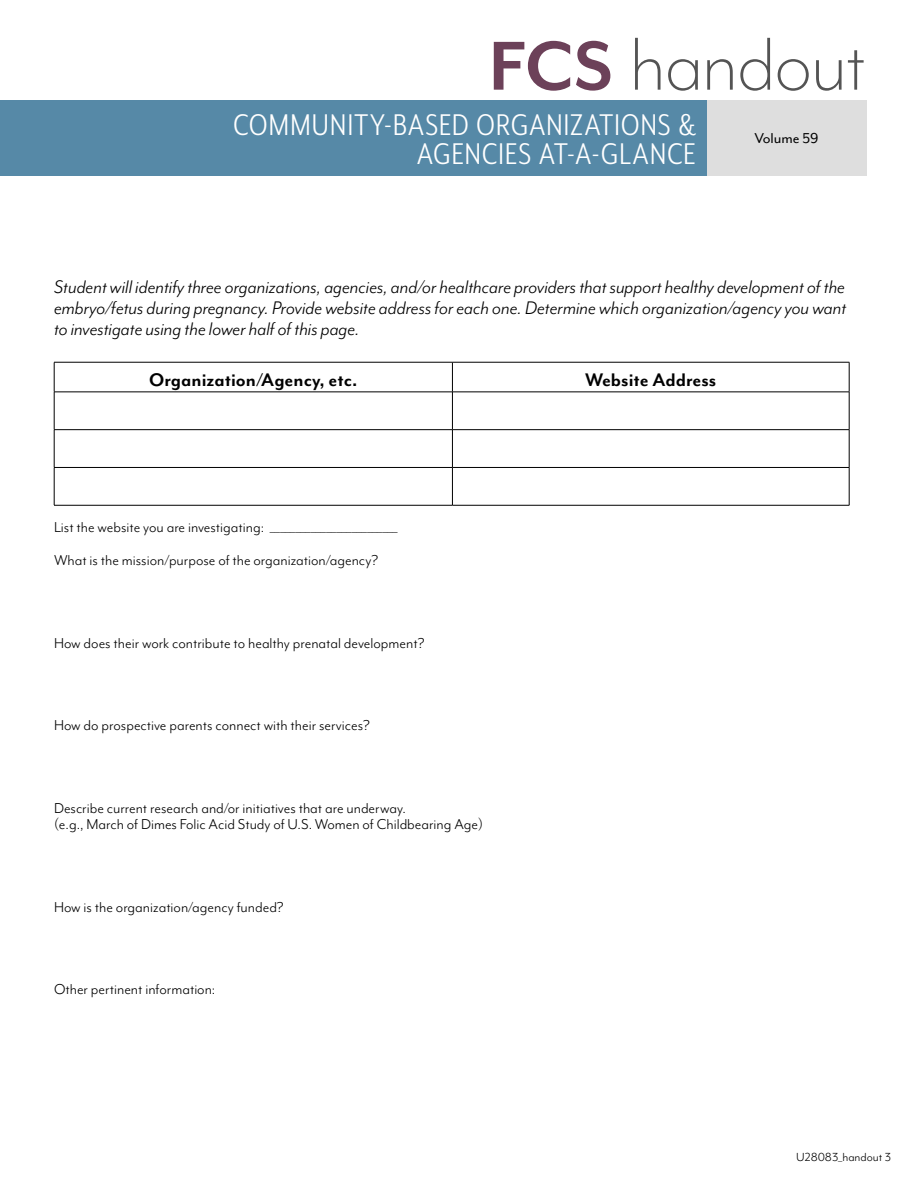
<style>
.page{position:relative;width:918px;height:1188px;background:#fff}
.page>*{position:absolute;margin:0;border:0;box-sizing:border-box;transform-origin:0 0}
.t1{font:300 86.4px "Mr Eaves Mod OT";letter-spacing:-.02em;color:#545454}
.t2{font:34.5px/28.7px "Mr Eaves XL Mod Nar OT";letter-spacing:.035em;color:#fff;text-align:right}
.t3{font:italic 21px/21px "Mr Eaves Mod OT";color:#000;text-align:justify}
.t4{font:700 21px "Mr Eaves Mod OT";color:#000}
.t5{font:16.5px/33px "Mr Eaves Mod OT";color:#000}
.t6{font:16.5px "Mr Eaves Mod OT";color:#000}
.t7{font:13.5px "Mr Eaves Mod OT";color:#000}
.s1{font-weight:700;font-size:79.65px;color:#6c4159}
</style>
<div class="page">
<hr style="left:54px;top:362px;width:398px;height:1px;background:#000">
<hr style="left:54px;top:362px;width:1px;height:30px;background:#000">
<hr style="left:452px;top:362px;width:397px;height:1px;background:#000">
<hr style="left:452px;top:362px;width:1px;height:30px;background:#000">
<hr style="left:849px;top:362px;width:1px;height:30px;background:#000">
<hr style="left:54px;top:392px;width:398px;height:1px;background:#000">
<hr style="left:54px;top:392px;width:1px;height:37px;background:#000">
<hr style="left:452px;top:392px;width:397px;height:1px;background:#000">
<hr style="left:452px;top:392px;width:1px;height:37px;background:#000">
<hr style="left:849px;top:392px;width:1px;height:37px;background:#000">
<hr style="left:54px;top:429px;width:398px;height:1px;background:#000">
<hr style="left:54px;top:430px;width:1px;height:37px;background:#000">
<hr style="left:452px;top:429px;width:397px;height:1px;background:#000">
<hr style="left:452px;top:430px;width:1px;height:37px;background:#000">
<hr style="left:849px;top:430px;width:1px;height:37px;background:#000">
<hr style="left:54px;top:467px;width:398px;height:1px;background:#000">
<hr style="left:54px;top:468px;width:1px;height:37px;background:#000">
<hr style="left:452px;top:467px;width:397px;height:1px;background:#000">
<hr style="left:452px;top:468px;width:1px;height:37px;background:#000">
<hr style="left:849px;top:468px;width:1px;height:37px;background:#000">
<hr style="left:54px;top:505px;width:398px;height:1px;background:#000">
<hr style="left:452px;top:505px;width:397px;height:1px;background:#000">
<div style="left:0;top:100px;width:707px;height:76px;background:#5689a7"></div>
<div style="left:707px;top:100px;width:159px;height:76px;background:#dedede"></div>
<h1 class="t1" style="left:489px;top:17px;width:379px"><span class="s1">FCS</span> handout</h1>
<h2 class="t2" style="left:234px;top:110px;width:464px">COMMUNITY-BASED ORGANIZATIONS &amp;<br>AGENCIES AT-A-GLANCE</h2>
<p class="t6" style="left:754px;top:130px;width:66px">Volume 59</p>
<p class="t3" style="left:54px;top:277px;width:794px">Student will identify three organizations, agencies, and/or healthcare providers that support healthy development of the embryo/fetus during pregnancy. Provide website address for each one. Determine which organization/agency you want to investigate using the lower half of this page.</p>
<p class="t4" style="left:149px;top:368px;width:210px">Organization/Agency, etc.</p>
<p class="t4" style="left:585px;top:368px;width:133px">Website Address</p>
<p class="t5" style="left:54px;top:511px;width:345px">List the website you are investigating: _________________________<br>What is the mission/purpose of the organization/agency?</p>
<p class="t5" style="left:54px;top:627px;width:372px">How does their work contribute to healthy prenatal development?</p>
<p class="t5" style="left:54px;top:709px;width:318px">How do prospective parents connect with their services?</p>
<p class="t5" style="left:54px;top:800px;width:431px;line-height:16.5px">Describe current research and/or initiatives that are underway.<br>(e.g., March of Dimes Folic Acid Study of U.S. Women of Childbearing Age)</p>
<p class="t5" style="left:54px;top:891px;width:231px">How is the organization/agency funded?</p>
<p class="t5" style="left:54px;top:973px;width:163px">Other pertinent information:</p>
<p class="t7" style="left:796px;top:1150px;width:96px">U28083_handout 3</p>
</div>
